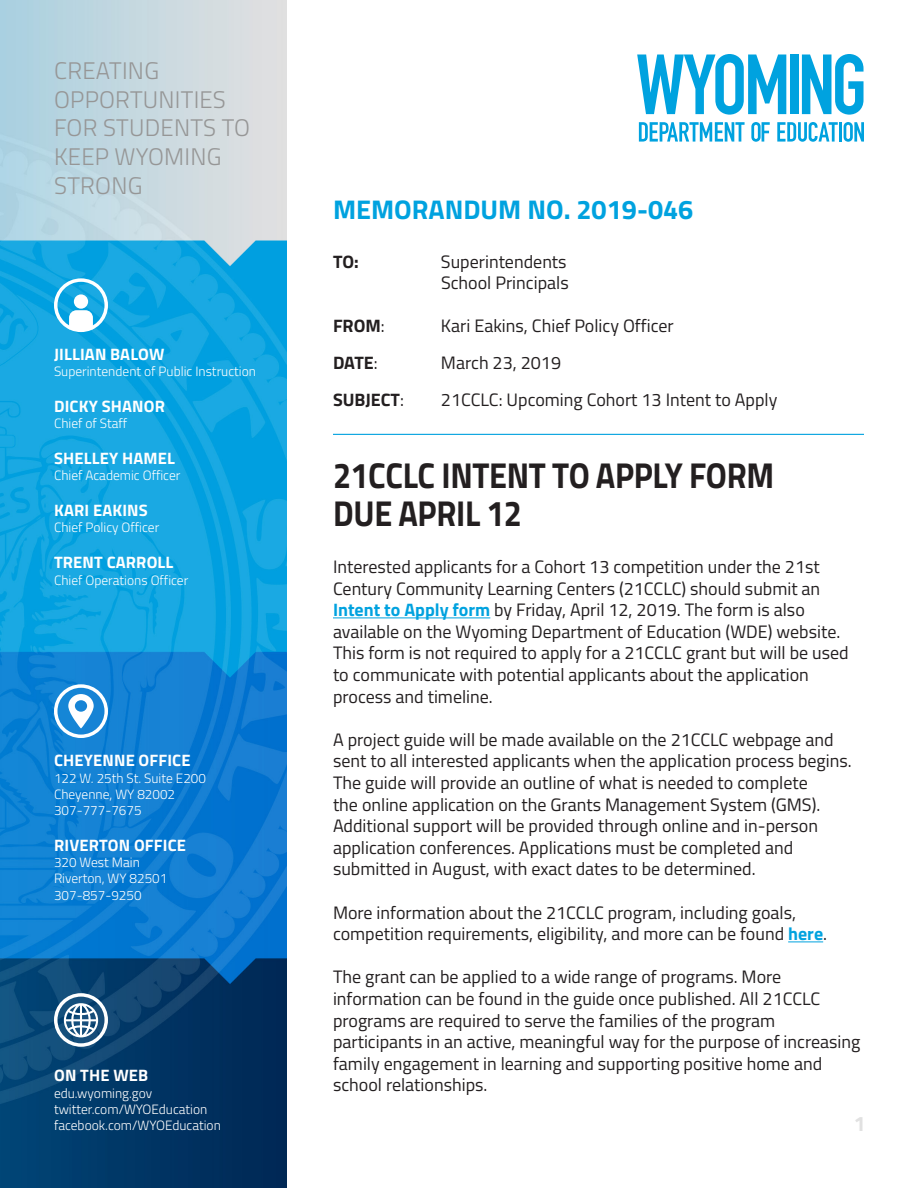
<style>
.page{position:relative;width:918px;height:1188px;background:#fff}
.page>*{position:absolute;margin:0;border:0;box-sizing:border-box;transform-origin:0 0}
.Headline{font:700 36px "Titillium Web";letter-spacing:-.01em;color:#231f20;scale:.9 1}
.Section_Title{font:700 27px "Titillium Web";color:#00a2df}
.t1{font:300 24px/28.8px "Titillium Web";letter-spacing:.01em;color:#969696}
.t2{font:700 21px "Titillium Web";color:#e1e1e1}
.t3{font:18px/21.6px "Titillium Web";color:#231f20}
.t4{font:700 18px "Titillium Web";color:#231f20}
.Sidebar_Title{font:700 16.5px "Titillium Web";letter-spacing:.01em;color:#fff}
.Sidebar_Description{font:300 13.5px "Titillium Web";color:#fff}
.s1{font-weight:400}
.s2{font-weight:700;color:#00a2df}
</style>
<div class="page">
<img style="left:0;top:0;width:286px;height:1188px">
<hr style="left:333px;top:618px;width:157px;height:1px;background:#00a2df">
<hr style="left:788px;top:942px;width:35px;height:1px;background:#00a2df">
<svg style="left:54px;top:993px;width:54px;height:54px"></svg>
<svg style="left:54px;top:684px;width:54px;height:54px"></svg>
<svg style="left:54px;top:278px;width:54px;height:54px"></svg>
<svg style="left:637px;top:54px;width:149px;height:61px"></svg>
<div style="left:790px;top:55px;width:8px;height:59px;background:#00a2df"></div>
<svg style="left:802px;top:54px;width:62px;height:61px"></svg>
<svg style="left:639px;top:122px;width:106px;height:20px"></svg>
<svg style="left:751px;top:122px;width:19px;height:20px"></svg>
<svg style="left:777px;top:122px;width:61px;height:20px"></svg>
<hr style="left:839px;top:122px;width:3px;height:20px;background:#00a2df">
<svg style="left:844px;top:122px;width:20px;height:20px"></svg>
<hr style="left:333px;top:434px;width:531px;height:1px;background:#00a2df">
<p class="t1" style="left:54px;top:55px;width:197px">CREATING<br>OPPORTUNITIES<br>FOR STUDENTS TO<br>KEEP WYOMING<br>STRONG</p>
<p class="Sidebar_Title" style="left:54px;top:341px;width:112px">JILLIAN BALOW</p>
<p class="Sidebar_Description" style="left:54px;top:361px;width:203px">Superintendent of Public Instruction</p>
<p class="Sidebar_Title" style="left:54px;top:393px;width:112px">DICKY SHANOR</p>
<p class="Sidebar_Description" style="left:54px;top:414px;width:75px">Chief of Staff</p>
<p class="Sidebar_Title" style="left:54px;top:446px;width:122px">SHELLEY HAMEL</p>
<p class="Sidebar_Description" style="left:54px;top:466px;width:128px">Chief Academic Officer</p>
<p class="Sidebar_Title" style="left:54px;top:498px;width:95px">KARI EAKINS</p>
<p class="Sidebar_Description" style="left:54px;top:518px;width:107px">Chief Policy Officer</p>
<p class="Sidebar_Title" style="left:54px;top:550px;width:121px">TRENT CARROLL</p>
<p class="Sidebar_Description" style="left:54px;top:570px;width:136px">Chief Operations Officer</p>
<p class="Sidebar_Title" style="left:54px;top:748px;width:138px">CHEYENNE OFFICE</p>
<p class="Sidebar_Description" style="left:54px;top:768px;width:154px">122 W. 25th St. Suite E200</p>
<p class="Sidebar_Description" style="left:54px;top:784px;width:123px">Cheyenne, WY 82002</p>
<p class="Sidebar_Description" style="left:54px;top:801px;width:89px">307-777-7675</p>
<p class="Sidebar_Title" style="left:54px;top:833px;width:133px">RIVERTON OFFICE</p>
<p class="Sidebar_Description" style="left:54px;top:853px;width:87px">320 West Main</p>
<p class="Sidebar_Description" style="left:54px;top:869px;width:115px">Riverton, WY 82501</p>
<p class="Sidebar_Description" style="left:54px;top:885px;width:89px">307-857-9250</p>
<p class="Sidebar_Title" style="left:54px;top:1063px;width:96px">ON THE WEB</p>
<p class="Sidebar_Description" style="left:54px;top:1083px;width:100px">edu.wyoming.gov</p>
<p class="Sidebar_Description" style="left:54px;top:1099px;width:155px">twitter.com/WYOEducation</p>
<p class="Sidebar_Description" style="left:54px;top:1116px;width:168px">facebook.com/WYOEducation</p>
<p class="Section_Title" style="left:333px;top:189px;width:362px">MEMORANDUM NO. 2019-046</p>
<p class="t4" style="left:333px;top:248px;width:27px">TO:</p>
<p class="t3" style="left:441px;top:250px;width:127px">Superintendents</p>
<p class="t3" style="left:441px;top:271px;width:129px">School Principals</p>
<p class="t4" style="left:333px;top:312px;width:53px">FROM<span class="s1">:</span></p>
<p class="t3" style="left:441px;top:314px;width:234px">Kari Eakins, Chief Policy Officer</p>
<p class="t4" style="left:333px;top:349px;width:46px">DATE<span class="s1">:</span></p>
<p class="t3" style="left:441px;top:351px;width:122px">March 23, 2019</p>
<p class="t4" style="left:333px;top:386px;width:72px">SUBJECT<span class="s1">:</span></p>
<p class="t3" style="left:441px;top:388px;width:338px">21CCLC: Upcoming Cohort 13 Intent to Apply</p>
<p class="Headline" style="left:333px;top:448px;width:492px">21CCLC INTENT TO APPLY FORM</p>
<p class="Headline" style="left:333px;top:485px;width:211px">DUE APRIL 12</p>
<p class="t3" style="left:333px;top:555px;width:517px">Interested applicants for a Cohort 13 competition under the 21st Century Community Learning Centers (21CCLC) should submit an <span class="s2">Intent to Apply form</span> by Friday, April 12, 2019. The form is also available on the Wyoming Department of Education (WDE) website.<br>This form is not required to apply for a 21CCLC grant but will be used to communicate with potential applicants about the application process and timeline.</p>
<p class="t3" style="left:333px;top:728px;width:520px">A project guide will be made available on the 21CCLC webpage and sent to all interested applicants when the application process begins.<br>The guide will provide an outline of what is needed to complete<br>the online application on the Grants Management System (GMS).<br>Additional support will be provided through online and in-person application conferences. Applications must be completed and submitted in August, with exact dates to be determined.</p>
<p class="t3" style="left:333px;top:901px;width:496px">More information about the 21CCLC program, including goals, competition requirements, eligibility, and more can be found <span class="s2">here</span>.</p>
<p class="t3" style="left:333px;top:965px;width:529px">The grant can be applied to a wide range of programs. More information can be found in the guide once published. All 21CCLC programs are required to serve the families of the program participants in an active, meaningful way for the purpose of increasing family engagement in learning and supporting positive home and school relationships.</p>
<p class="t2" style="left:854px;top:1107px;width:13px">1</p>
</div>
